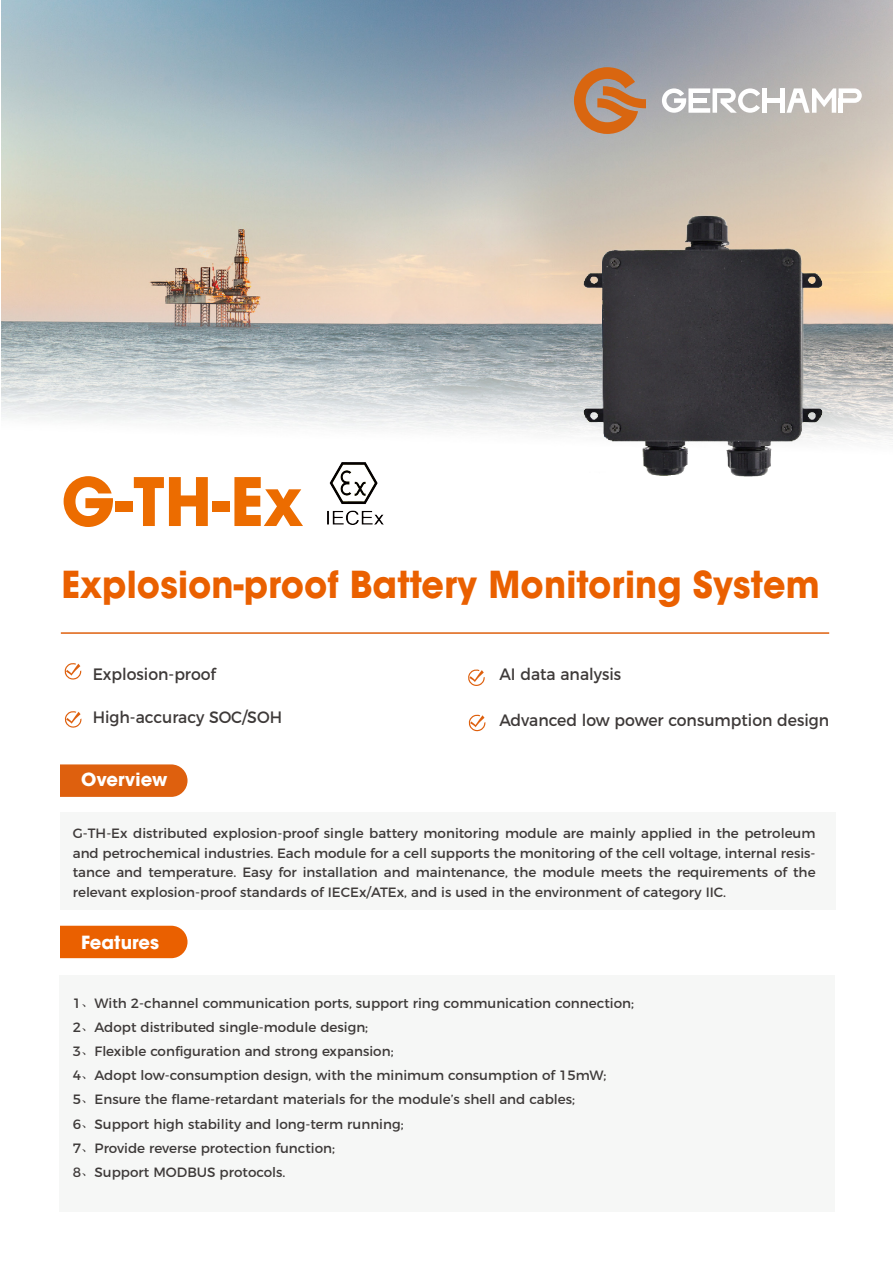
<style>
.page{position:relative;width:893px;height:1263px;background:#fff}
.page>*{position:absolute;margin:0;border:0;box-sizing:border-box;transform-origin:0 0}
.t1{font:700 66.15px "ITC Avant Garde Std";color:#ec6c00;scale:.95 1}
.t2{font:700 36.9px "ITC Avant Garde Std";letter-spacing:.005em;color:#ea6000;scale:.95 1}
.t3{font:700 18px "ITC Avant Garde Std";letter-spacing:.005em;color:#fff}
.t4{font:16.5px "Montserrat";color:#3e3a39;scale:.95 1}
.t5{font:13.5px/24.2px "Montserrat";color:#3e3a39}
.s1{font-family:"Adobe Song Std";font-weight:300}
</style>
<div class="page">
<img style="left:1px;top:0;width:892px;height:959px">
<div style="left:59px;top:975px;width:775px;height:236px;background:#f6f7f6"></div>
<div style="left:61px;top:926px;width:127px;height:32px;background:#ea6000"></div>
<svg style="left:574px;top:67px;width:72px;height:67px;background:#bc855f"></svg>
<div style="left:762px;top:88px;width:5px;height:25px;background:#fff"></div>
<hr style="left:780px;top:88px;width:4px;height:25px;background:#fff">
<div style="left:766px;top:98px;width:16px;height:5px;background:#fff"></div>
<svg style="left:662px;top:88px;width:98px;height:25px"></svg>
<svg style="left:786px;top:88px;width:76px;height:25px"></svg>
<div style="left:60px;top:812px;width:776px;height:98px;background:#f6f7f6"></div>
<svg style="left:61px;top:764px;width:127px;height:33px;background:#df6719"></svg>
<hr style="left:61px;top:632px;width:768px;height:2px;background:#de600e">
<svg style="left:65px;top:663px;width:16px;height:16px"></svg>
<svg style="left:65px;top:711px;width:16px;height:17px"></svg>
<svg style="left:468px;top:669px;width:17px;height:17px"></svg>
<svg style="left:469px;top:715px;width:16px;height:16px"></svg>
<img style="left:328px;top:463px;width:55px;height:61px">
<img style="left:570px;top:206px;width:273px;height:287px">
<h1 class="t1" style="left:61px;top:459px;width:256px">G-TH-Ex</h1>
<h2 class="t2" style="left:61px;top:561px;width:800px">Explosion-proof Battery Monitoring System</h2>
<p class="t4" style="left:93px;top:660px;width:131px">Explosion-proof</p>
<p class="t4" style="left:93px;top:704px;width:201px">High-accuracy SOC/SOH</p>
<h3 class="t3" style="left:81px;top:768px;width:88px">Overview</h3>
<p class="t4" style="left:499px;top:661px;width:130px">AI data analysis</p>
<p class="t4" style="left:499px;top:707px;width:349px">Advanced low power consumption design</p>
<p class="t5" style="left:73px;top:823px;width:744px;line-height:19.5px;text-align:justify">G-TH-Ex distributed explosion-proof single battery monitoring module are mainly applied in the petroleum and petrochemical industries. Each module for a cell supports the monitoring of the cell voltage, internal resis&shy;tance and temperature. Easy for installation and maintenance, the module meets the requirements of the relevant explosion-proof standards of IECEx/ATEx, and is used in the environment of category IIC.</p>
<h3 class="t3" style="left:81px;top:930px;width:80px">Features</h3>
<p class="t5" style="left:73px;top:990px;width:563px">1<span class="s1">、</span>With 2-channel communication ports, support ring communication connection; 2<span class="s1">、</span>Adopt distributed single-module design;<br>3<span class="s1">、</span>Flexible configuration and strong expansion;<br>4<span class="s1">、</span>Adopt low-consumption design, with the minimum consumption of 15mW;<br>5<span class="s1">、</span>Ensure the flame-retardant materials for the module’s shell and cables;<br>6<span class="s1">、</span>Support high stability and long-term running;<br>7<span class="s1">、</span>Provide reverse protection function;<br>8<span class="s1">、</span>Support MODBUS protocols.</p>
</div>
